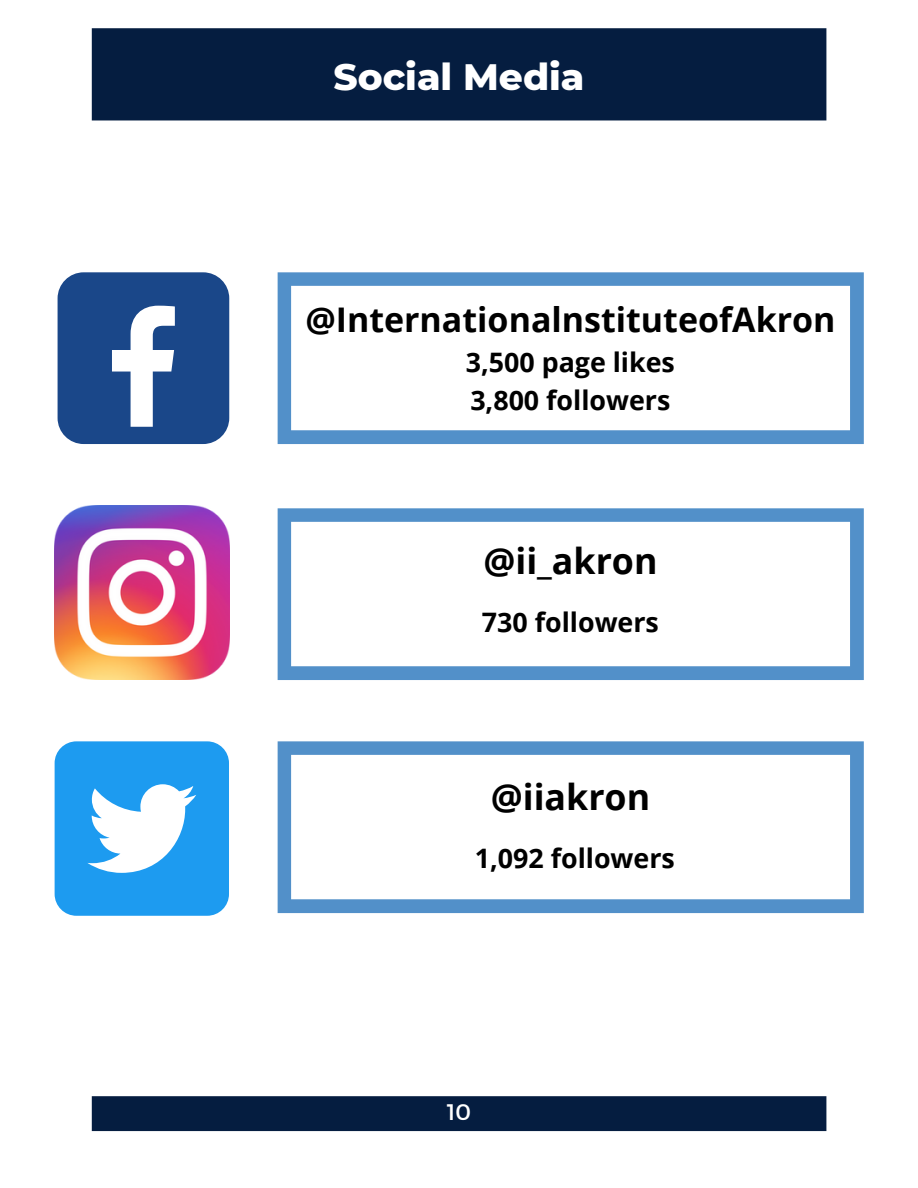
<style>
.page{position:relative;width:918px;height:1188px;background:#fff}
.page>*{position:absolute;margin:0;border:0;box-sizing:border-box;transform-origin:0 0}
.t1{font:800 37.5px "Montserrat";color:#fff}
.t2{font:700 35.7px "Open Sans";color:#000}
.t3{font:700 34.05px "Open Sans";color:#000}
.t4{font:700 26.85px/37.5px "Open Sans";color:#000}
.t5{font:22.5px "Montserrat";color:#fff}
</style>
<div class="page">
<div style="left:92px;top:28px;width:734px;height:92px;background:#051d40"></div>
<div style="left:92px;top:1096px;width:734px;height:35px;background:#051d40"></div>
<div style="left:58px;top:272px;width:171px;height:172px;background:#1a4789;border-radius:26px"></div>
<svg style="left:112px;top:306px;width:63px;height:121px"></svg>
<img style="left:55px;top:505px;width:174px;height:175px">
<div style="left:55px;top:741px;width:174px;height:175px;background:#1d9bf0;border-radius:22px"></div>
<svg style="left:87px;top:784px;width:109px;height:89px"></svg>
<svg style="left:278px;top:272px;width:586px;height:172px"></svg>
<svg style="left:278px;top:508px;width:586px;height:172px"></svg>
<svg style="left:278px;top:741px;width:586px;height:172px"></svg>
<h1 class="t1" style="left:333px;top:54px;width:253px">Social Media</h1>
<p class="t3" style="left:305px;top:296px;width:532px">@InternationalnstituteofAkron</p>
<p class="t4" style="left:466px;top:343px;width:211px">3,500 page likes<br>3,800 followers</p>
<h2 class="t2" style="left:483px;top:536px;width:176px">@ii_akron</h2>
<p class="t4" style="left:482px;top:603px;width:179px">730 followers</p>
<h2 class="t2" style="left:491px;top:772px;width:161px">@iiakron</h2>
<p class="t4" style="left:475px;top:839px;width:202px">1,092 followers</p>
<p class="t5" style="left:447px;top:1097px;width:26px">10</p>
</div>
